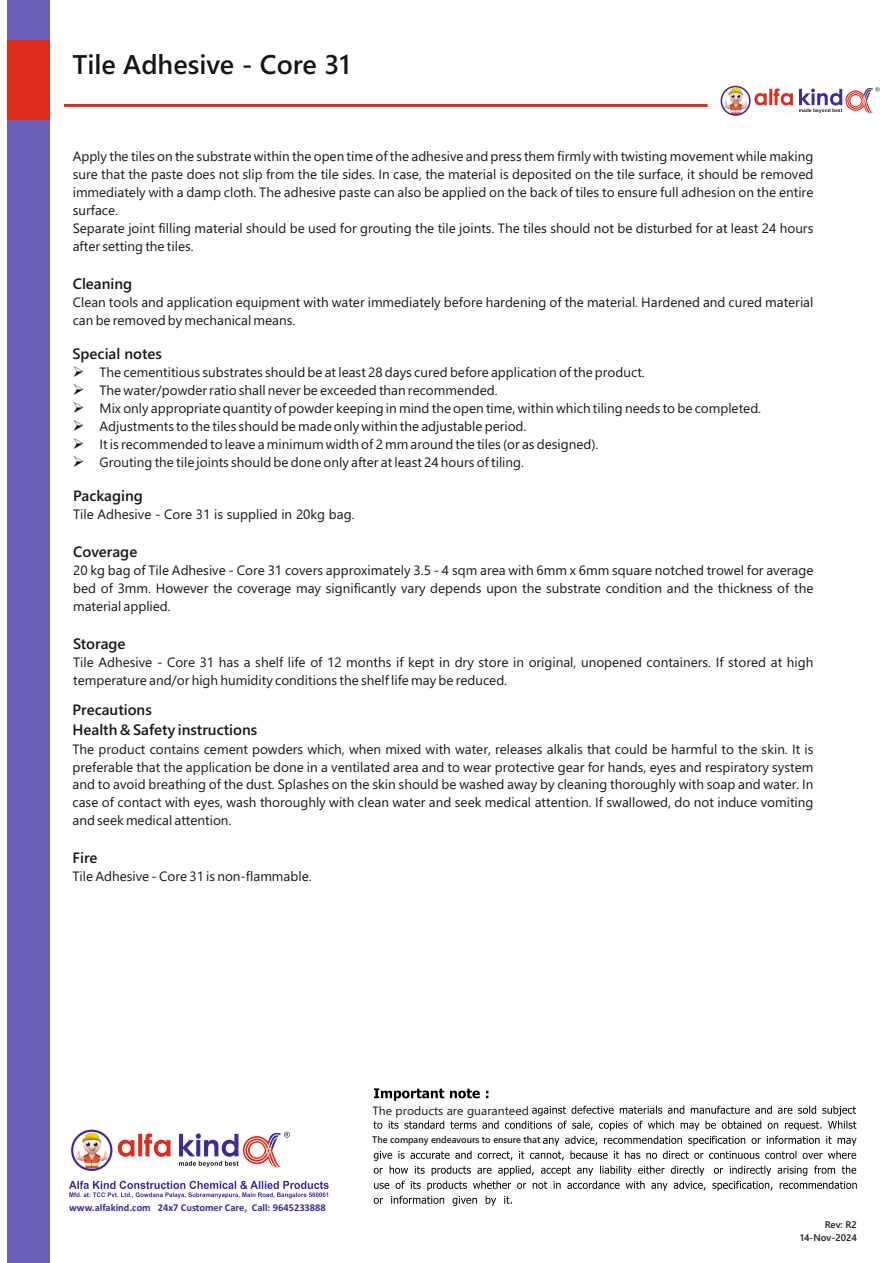
<style>
.page{position:relative;width:893px;height:1263px;background:#fff}
.page>*{position:absolute;margin:0;border:0;box-sizing:border-box;transform-origin:0 0}
.t1{font:600 27px "Segoe UI";color:#151616}
.t2{font:600 15px/20px "Segoe UI";color:#151616}
.t3{font:13.5px/18px "Segoe UI";color:#151616}
.t4{font:12px "Segoe UI";color:#151616}
.t5{font:700 10.5px "Calibri";color:#3c2b99}
.t6{font:600 9.6px "Segoe UI";color:#151616;scale:.96 1}
.t7{font:600 9.6px/12.8px "Segoe UI";color:#151616;text-align:right}
</style>
<div class="page">
<svg style="left:71px;top:1129px;width:41px;height:42px"></svg>
<svg style="left:118px;top:1133px;width:53px;height:24px"></svg>
<svg style="left:179px;top:1132px;width:111px;height:35px"></svg>
<svg style="left:69px;top:1181px;width:260px;height:17px"></svg>
<svg style="left:373px;top:1088px;width:484px;height:118px"></svg>
<div style="left:7px;top:0;width:43px;height:1263px;background:#6b60b7"></div>
<div style="left:7px;top:0;width:43px;height:120px;background:#dd2b1c"></div>
<div style="left:7px;top:0;width:43px;height:40px;background:#6b60b7"></div>
<svg style="left:64px;top:104px;width:644px;height:3px"></svg>
<svg style="left:720px;top:86px;width:73px;height:30px"></svg>
<svg style="left:799px;top:87px;width:81px;height:26px"></svg>
<h1 class="t1" style="left:72px;top:54px;width:279px">Tile Adhesive - Core 31</h1>
<p class="t3" style="left:73px;top:149px;width:742px">Apply the tiles on the substrate within the open time of the adhesive and press them firmly with twisting movement while making sure that the paste does not slip from the tile sides. In case, the material is deposited on the tile surface, it should be removed immediately with a damp cloth. The adhesive paste can also be applied on the back of tiles to ensure full adhesion on the entire surface.<br>Separate joint filling material should be used for grouting the tile joints. The tiles should not be disturbed for at least 24 hours after setting the tiles.</p>
<p class="t2" style="left:73px;top:275px;width:61px">Cleaning</p>
<p class="t3" style="left:73px;top:294px;width:742px">Clean tools and application equipment with water immediately before hardening of the material. Hardened and cured material can be removed by mechanical means.</p>
<p class="t2" style="left:72px;top:345px;width:91px">Special notes</p>
<p class="t3" style="left:72px;top:365px;width:574px">➢ The cementitious substrates should be at least 28 days cured before application of the product.</p>
<p class="t3" style="left:72px;top:383px;width:427px">➢ The water/powder ratio shall never be exceeded than recommended.</p>
<p class="t3" style="left:72px;top:401px;width:690px">➢ Mix only appropriate quantity of powder keeping in mind the open time, within which tiling needs to be completed.</p>
<p class="t3" style="left:72px;top:418px;width:456px">➢ Adjustments to the tiles should be made only within the adjustable period.</p>
<p class="t3" style="left:72px;top:436px;width:528px">➢ It is recommended to leave a minimum width of 2 mm around the tiles (or as designed).</p>
<p class="t3" style="left:72px;top:454px;width:453px">➢ Grouting the tile joints should be done only after at least 24 hours of tiling.</p>
<p class="t2" style="left:73px;top:487px;width:71px">Packaging</p>
<p class="t3" style="left:73px;top:507px;width:283px">Tile Adhesive - Core 31 is supplied in 20kg bag.</p>
<p class="t2" style="left:73px;top:543px;width:66px">Coverage</p>
<p class="t3" style="left:73px;top:563px;width:742px;text-align:justify">20 kg bag of Tile Adhesive - Core 31 covers approximately 3.5 - 4 sqm area with 6mm x 6mm square notched trowel for average bed of 3mm. However the coverage may significantly vary depends upon the substrate condition and the thickness of the material applied.</p>
<p class="t2" style="left:73px;top:635px;width:54px">Storage</p>
<p class="t3" style="left:73px;top:655px;width:742px">Tile Adhesive - Core 31 has a shelf life of 12 months if kept in dry store in original, unopened containers. If stored at high temperature and/or high humidity conditions the shelf life may be reduced.</p>
<p class="t2" style="left:73px;top:701px;width:186px">Precautions<br>Health &amp; Safety instructions</p>
<p class="t3" style="left:73px;top:741px;width:742px;text-align:justify">The product contains cement powders which, when mixed with water, releases alkalis that could be harmful to the skin. It is preferable that the application be done in a ventilated area and to wear protective gear for hands, eyes and respiratory system and to avoid breathing of the dust. Splashes on the skin should be washed away by cleaning thoroughly with soap and water. In case of contact with eyes, wash thoroughly with clean water and seek medical attention. If swallowed, do not induce vomiting and seek medical attention.</p>
<p class="t2" style="left:73px;top:849px;width:26px">Fire</p>
<p class="t3" style="left:73px;top:869px;width:241px">Tile Adhesive - Core 31 is non-flammable.</p>
<p class="t5" style="left:69px;top:1203px;width:258px">www.alfakind.com 24x7 Customer Care, Call: 9645233888</p>
<p class="t4" style="left:372px;top:1106px;width:158px">The products are guaranteed</p>
<p class="t6" style="left:372px;top:1136px;width:177px">The company endeavours to ensure that</p>
<p class="t7" style="left:800px;top:1219px;width:58px">Rev: R2<br>14-Nov-2024</p>
</div>
